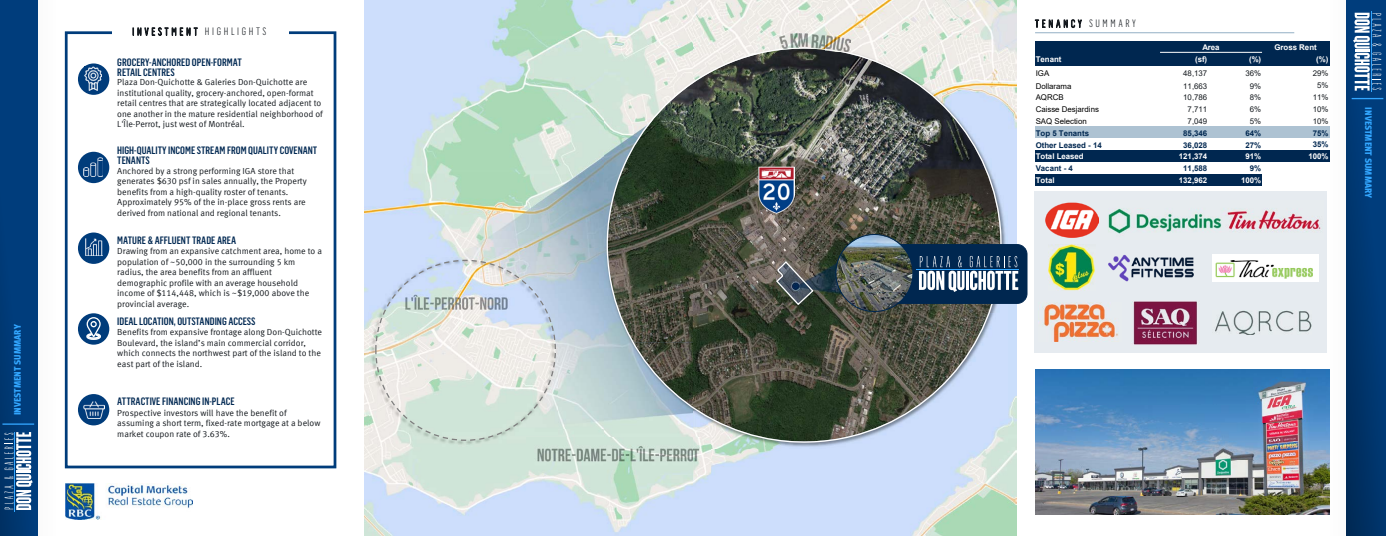
<style>
.page{position:relative;width:1386px;height:536px;background:#fff}
.page>*{position:absolute;margin:0;border:0;box-sizing:border-box;transform-origin:0 0}
.t1{font:500 10.5px/10.1px "Flama Condensed";color:#002852}
.t2{font:300 10.5px "Flama Condensed";letter-spacing:.255em;color:#14191e}
.t3{font:9.62px "Meta Cond Black LF";color:#32a6ff}
.t4{font:8.75px/10.5px "Meta Offc Norm";color:#14191e}
.t5{font:700 7.88px "Arial";color:#fff}
.t6{font:700 7.88px "Arial";color:#002750}
.t7{font:7.88px "Arial";color:#14191e}
.t8{font:7.88px "Arial";color:#000}
</style>
<div class="page">
<img style="left:37px;top:0;width:45px;height:536px">
<img style="left:364px;top:0;width:329px;height:536px">
<img style="left:454px;top:69px;width:149px;height:359px">
<img style="left:0;top:0;width:37px;height:536px">
<svg style="left:603px;top:47px;width:90px;height:390px;background:#79867d"></svg>
<img style="left:370px;top:258px;width:188px;height:188px">
<img style="left:527px;top:437px;width:166px;height:38px">
<img style="left:66px;top:483px;width:127px;height:36px">
<div style="left:65px;top:31px;width:271px;height:437px;border:3px solid #003c7b"></div>
<div style="left:112px;top:26px;width:177px;height:14px;background:#fff"></div>
<div style="left:78px;top:63px;width:31px;height:32px;background:#003c7b;border-radius:50%"></div>
<img style="left:84px;top:67px;width:18px;height:24px">
<div style="left:78px;top:313px;width:31px;height:31px;background:#003c7b;border-radius:50%"></div>
<svg style="left:86px;top:317px;width:15px;height:23px"></svg>
<div style="left:78px;top:152px;width:31px;height:31px;background:#003c7b;border-radius:50%"></div>
<img style="left:83px;top:157px;width:20px;height:20px">
<div style="left:78px;top:232px;width:31px;height:32px;background:#003c7b;border-radius:50%"></div>
<img style="left:85px;top:239px;width:18px;height:17px">
<div style="left:78px;top:394px;width:31px;height:31px;background:#003c7b;border-radius:50%"></div>
<img style="left:83px;top:401px;width:22px;height:17px">
<hr style="left:2px;top:423px;width:32px;height:1px;background:#32a6ff">
<svg style="left:4px;top:432px;width:29px;height:78px"></svg>
<hr style="left:15px;top:431px;width:1px;height:80px;background:#32a6ff">
<svg style="left:693px;top:0;width:611px;height:536px"></svg>
<img style="left:1035px;top:369px;width:295px;height:145px">
<img style="left:1346px;top:0;width:40px;height:536px">
<div style="left:1035px;top:41px;width:294px;height:11px;background:#002750"></div>
<div style="left:1035px;top:52px;width:294px;height:14px;background:#002750"></div>
<div style="left:1035px;top:126px;width:294px;height:12px;background:#adc2d2"></div>
<div style="left:1035px;top:150px;width:294px;height:12px;background:#002750"></div>
<div style="left:1035px;top:174px;width:227px;height:11px;background:#002750"></div>
<hr style="left:1160px;top:52px;width:102px;height:1px;background:#fff">
<div style="left:1034px;top:192px;width:293px;height:161px;background:#e6ebf0"></div>
<img style="left:1215px;top:310px;width:97px;height:24px">
<img style="left:1108px;top:208px;width:213px;height:26px">
<img style="left:1042px;top:303px;width:76px;height:39px">
<img style="left:1046px;top:203px;width:53px;height:34px">
<img style="left:1049px;top:244px;width:46px;height:47px">
<img style="left:1133px;top:301px;width:65px;height:43px">
<img style="left:1108px;top:254px;width:86px;height:28px">
<img style="left:1213px;top:254px;width:105px;height:27px">
<img style="left:693px;top:45px;width:314px;height:403px">
<img style="left:693px;top:47px;width:309px;height:396px">
<div style="left:876px;top:244px;width:151px;height:59px;background:#002750;border-radius:10px"></div>
<img style="left:693px;top:437px;width:17px;height:38px">
<img style="left:759px;top:166px;width:36px;height:48px">
<img style="left:795px;top:247px;width:39px;height:52px">
<svg style="left:780px;top:34px;width:27px;height:14px"></svg>
<img style="left:812px;top:34px;width:13px;height:14px">
<img style="left:826px;top:36px;width:24px;height:16px">
<svg style="left:775px;top:260px;width:40px;height:46px;background:#5c6160"></svg>
<hr style="left:1035px;top:32px;width:259px;height:1px;background:#adc2d2">
<div style="left:1035px;top:18px;width:177px;height:14px;background:#fff"></div>
<hr style="left:1352px;top:98px;width:31px;height:1px;background:#32a6ff">
<svg style="left:1353px;top:13px;width:28px;height:78px"></svg>
<hr style="left:1371px;top:11px;width:1px;height:80px;background:#32a6ff">
<img style="left:834px;top:234px;width:184px;height:78px">
<hr style="left:917px;top:268px;width:102px;height:1px;background:#32a6ff">
<p class="t3" style="left:12px;top:415px;width:93px;rotate:-90deg">INVESTMENT SUMMARY</p>
<p class="t2" style="left:132px;top:25px;width:135px">INVESTMENT HIGHLIGHTS</p>
<p class="t1" style="left:117px;top:57px;width:126px">GROCERY-ANCHORED OPEN-FORMAT<br>RETAIL CENTRES</p>
<p class="t4" style="left:117px;top:77px;width:207px">Plaza Don-Quichotte &amp; Galeries Don-Quichotte are institutional quality, grocery-anchored, open-format retail centres that are strategically located adjacent to one another in the mature residential neighborhood of L'Île-Perrot, just west of Montréal.</p>
<p class="t1" style="left:117px;top:145px;width:202px">HIGH-QUALITY INCOME STREAM FROM QUALITY COVENANT<br>TENANTS</p>
<p class="t4" style="left:117px;top:165px;width:191px">Anchored by a strong performing IGA store that generates $630 psf in sales annually, the Property benefits from a high-quality roster of tenants.<br>Approximately 95% of the in-place gross rents are derived from national and regional tenants.</p>
<p class="t1" style="left:117px;top:235px;width:120px">MATURE &amp; AFFLUENT TRADE AREA</p>
<p class="t4" style="left:117px;top:246px;width:206px">Drawing from an expansive catchment area, home to a population of ~50,000 in the surrounding 5 km radius, the area benefits from an affluent demographic profile with an average household income of $114,448, which is ~$19,000 above the provincial average.</p>
<p class="t1" style="left:117px;top:315px;width:140px">IDEAL LOCATION, OUTSTANDING ACCESS</p>
<p class="t4" style="left:117px;top:327px;width:206px">Benefits from expansive frontage along Don-Quichotte Boulevard, the island’s main commercial corridor, which connects the northwest part of the island to the east part of the island.</p>
<p class="t1" style="left:117px;top:396px;width:119px">ATTRACTIVE FINANCING IN-PLACE</p>
<p class="t4" style="left:117px;top:407px;width:205px">Prospective investors will have the benefit of assuming a short term, fixed-rate mortgage at a below market coupon rate of 3.63%.</p>
<p class="t2" style="left:1035px;top:17px;width:102px">TENANCY SUMMARY</p>
<p class="t5" style="left:1202px;top:41px;width:19px">Area</p>
<p class="t5" style="left:1274px;top:41px;width:44px">Gross Rent</p>
<p class="t5" style="left:1036px;top:54px;width:27px">Tenant</p>
<p class="t5" style="left:1195px;top:54px;width:14px">(sf)</p>
<p class="t5" style="left:1249px;top:54px;width:14px">(%)</p>
<p class="t5" style="left:1316px;top:54px;width:14px">(%)</p>
<p class="t8" style="left:1036px;top:68px;width:15px">IGA</p>
<p class="t7" style="left:1183px;top:68px;width:26px">48,137</p>
<p class="t7" style="left:1246px;top:68px;width:17px">36%</p>
<p class="t7" style="left:1313px;top:68px;width:17px">29%</p>
<p class="t8" style="left:1036px;top:80px;width:37px">Dollarama</p>
<p class="t7" style="left:1183px;top:80px;width:26px">11,663</p>
<p class="t7" style="left:1250px;top:80px;width:13px">9%</p>
<p class="t7" style="left:1317px;top:80px;width:13px">5%</p>
<p class="t8" style="left:1036px;top:92px;width:29px">AQRCB</p>
<p class="t7" style="left:1183px;top:92px;width:26px">10,786</p>
<p class="t7" style="left:1250px;top:92px;width:13px">8%</p>
<p class="t7" style="left:1313px;top:92px;width:17px">11%</p>
<p class="t8" style="left:1036px;top:104px;width:65px">Caisse Desjardins</p>
<p class="t7" style="left:1188px;top:104px;width:21px">7,711</p>
<p class="t7" style="left:1250px;top:104px;width:13px">6%</p>
<p class="t7" style="left:1313px;top:104px;width:17px">10%</p>
<p class="t8" style="left:1036px;top:116px;width:53px">SAQ Selection</p>
<p class="t7" style="left:1188px;top:116px;width:21px">7,049</p>
<p class="t7" style="left:1250px;top:116px;width:13px">5%</p>
<p class="t7" style="left:1313px;top:115px;width:17px">10%</p>
<p class="t6" style="left:1036px;top:127px;width:55px">Top 5 Tenants</p>
<p class="t6" style="left:1183px;top:127px;width:26px">85,346</p>
<p class="t6" style="left:1246px;top:127px;width:17px">64%</p>
<p class="t6" style="left:1313px;top:127px;width:17px">75%</p>
<p class="t6" style="left:1036px;top:139px;width:68px">Other Leased - 14</p>
<p class="t6" style="left:1183px;top:139px;width:26px">36,028</p>
<p class="t6" style="left:1246px;top:139px;width:17px">27%</p>
<p class="t6" style="left:1313px;top:139px;width:17px">35%</p>
<p class="t5" style="left:1036px;top:151px;width:50px">Total Leased</p>
<p class="t5" style="left:1179px;top:151px;width:30px">121,374</p>
<p class="t5" style="left:1246px;top:151px;width:17px">91%</p>
<p class="t5" style="left:1308px;top:151px;width:22px">100%</p>
<p class="t6" style="left:1036px;top:163px;width:39px">Vacant - 4</p>
<p class="t6" style="left:1183px;top:163px;width:26px">11,588</p>
<p class="t6" style="left:1250px;top:163px;width:13px">9%</p>
<p class="t5" style="left:1036px;top:174px;width:20px">Total</p>
<p class="t5" style="left:1179px;top:174px;width:30px">132,962</p>
<p class="t5" style="left:1241px;top:174px;width:22px">100%</p>
<p class="t3" style="left:1374px;top:107px;width:93px;rotate:90deg">INVESTMENT SUMMARY</p>
</div>
